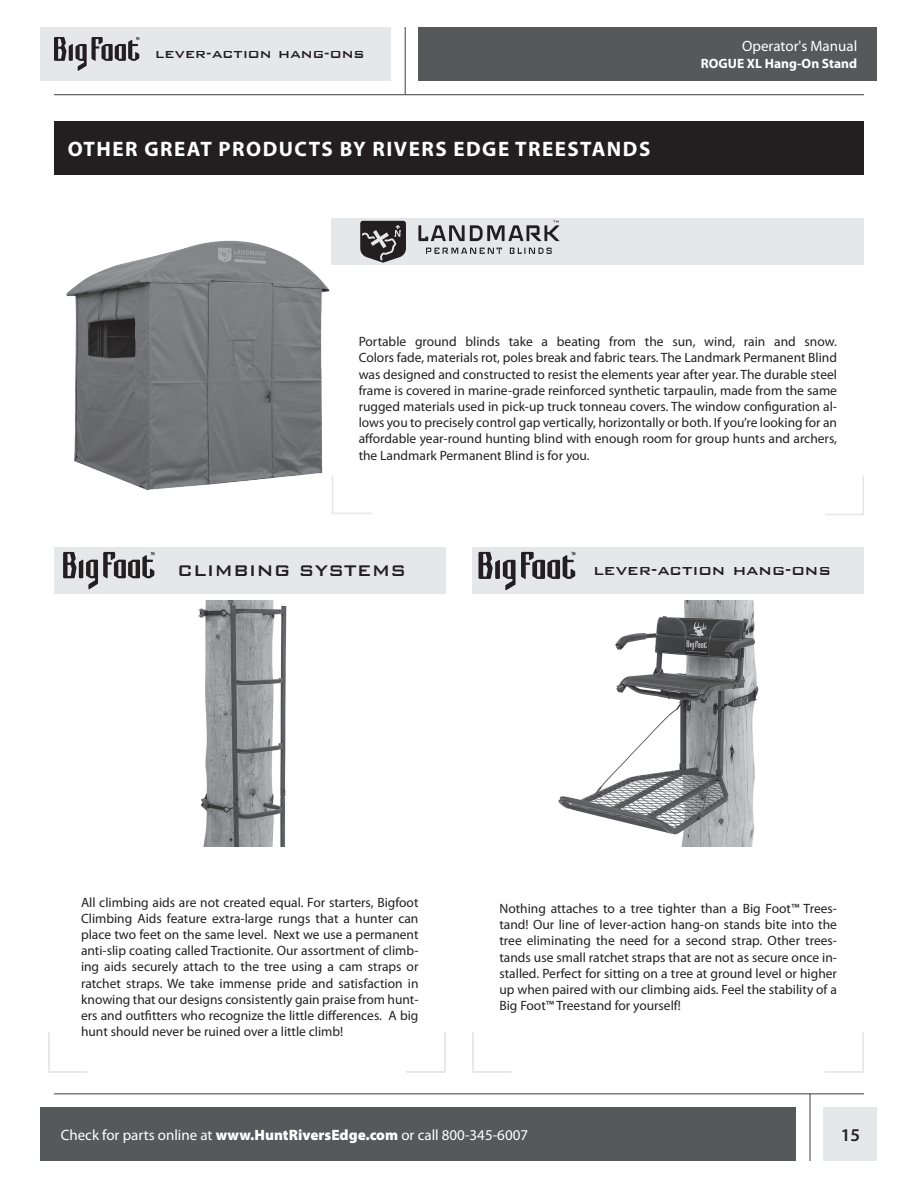
<style>
.page{position:relative;width:918px;height:1188px;background:#fff}
.page>*{position:absolute;margin:0;border:0;box-sizing:border-box;transform-origin:0 0}
.Heading_Left{font:700 21px "Myriad Pro";letter-spacing:.07em;color:#fff}
.t1{font:500 20.55px "Bank Gothic";color:#231f20}
.t2{font:500 18.9px "Bank Gothic";color:#231f20}
.t3{font:600 18px "Myriad Pro";color:#231f20}
.t4{font:500 16.65px "Bank Gothic";color:#231f20}
.t5{font:15px "Myriad Pro";color:#fff}
.t6{font:13.5px/16.2px "Myriad Pro";color:#231f20;text-align:justify}
.t7{font:700 13.5px "Myriad Pro";color:#fff}
.s1{font-weight:900}
</style>
<div class="page">
<div style="left:824px;top:1107px;width:54px;height:54px;background:#e6e7e9"></div>
<div style="left:40px;top:1107px;width:756px;height:54px;background:#57585a"></div>
<hr style="left:54px;top:1094px;width:810px;height:1px;background:#3e3e3f">
<hr style="left:810px;top:1094px;width:1px;height:67px;background:#3e3e3f">
<div style="left:418px;top:27px;width:460px;height:54px;background:#57585a"></div>
<hr style="left:54px;top:94px;width:810px;height:1px;background:#3e3e3f">
<hr style="left:405px;top:27px;width:1px;height:67px;background:#3e3e3f">
<div style="left:40px;top:27px;width:352px;height:54px;background:#e6e7e9"></div>
<svg style="left:54px;top:37px;width:85px;height:34px"></svg>
<svg style="left:825px;top:1032px;width:39px;height:41px"></svg>
<div style="left:54px;top:547px;width:392px;height:47px;background:#e6e7e9"></div>
<svg style="left:63px;top:552px;width:91px;height:37px"></svg>
<img style="left:198px;top:601px;width:89px;height:246px">
<div style="left:54px;top:122px;width:810px;height:54px;background:#231f20"></div>
<svg style="left:406px;top:1032px;width:40px;height:41px"></svg>
<div style="left:332px;top:218px;width:532px;height:47px;background:#e6e7e9"></div>
<svg style="left:825px;top:475px;width:39px;height:40px"></svg>
<svg style="left:48px;top:1032px;width:39px;height:41px"></svg>
<svg style="left:472px;top:1032px;width:40px;height:41px"></svg>
<svg style="left:510px;top:248px;width:42px;height:6px"></svg>
<svg style="left:426px;top:248px;width:76px;height:6px"></svg>
<svg style="left:418px;top:221px;width:141px;height:20px"></svg>
<svg style="left:361px;top:221px;width:45px;height:42px"></svg>
<img style="left:66px;top:218px;width:295px;height:296px">
<img style="left:558px;top:601px;width:201px;height:246px">
<div style="left:472px;top:547px;width:392px;height:47px;background:#e6e7e9"></div>
<svg style="left:479px;top:552px;width:96px;height:38px"></svg>
<p class="t4" style="left:155px;top:40px;width:211px">lever-action hang-ons</p>
<p class="Heading_Left" style="left:68px;top:136px;width:584px">OTHER GREAT PRODUCTS BY RIVERS EDGE TREESTANDS</p>
<p class="t5" style="left:742px;top:37px;width:117px">Operator's Manual</p>
<p class="t7" style="left:701px;top:55px;width:158px">ROGUE XL Hang-On Stand</p>
<p class="t6" style="left:359px;top:333px;width:480px">Portable ground blinds take a beating from the sun, wind, rain and snow.<br>Colors fade, materials rot, poles break and fabric tears. The Landmark Permanent Blind was designed and constructed to resist the elements year after year. The durable steel frame is covered in marine-grade reinforced synthetic tarpaulin, made from the same rugged materials used in pick-up truck tonneau covers. The window configuration al&shy;lows you to precisely control gap vertically, horizontally or both. If you’re looking for an affordable year-round hunting blind with enough room for group hunts and archers, the Landmark Permanent Blind is for you.</p>
<p class="t1" style="left:177px;top:554px;width:231px">CLIMBING SYSTEMS</p>
<p class="t2" style="left:593px;top:556px;width:239px">lever-action hang-ons</p>
<p class="t6" style="left:81px;top:894px;width:339px">All climbing aids are not created equal. For starters, Bigfoot Climbing Aids feature extra-large rungs that a hunter can place two feet on the same level. Next we use a permanent anti-slip coating called Tractionite. Our assortment of climb&shy;ing aids securely attach to the tree using a cam straps or ratchet straps. We take immense pride and satisfaction in knowing that our designs consistently gain praise from hunt&shy;ers and outfitters who recognize the little differences. A big hunt should never be ruined over a little climb!</p>
<p class="t6" style="left:500px;top:900px;width:339px">Nothing attaches to a tree tighter than a Big Foot™ Trees&shy;tand! Our line of lever-action hang-on stands bite into the tree eliminating the need for a second strap. Other trees&shy;tands use small ratchet straps that are not as secure once in&shy;stalled. Perfect for sitting on a tree at ground level or higher up when paired with our climbing aids. Feel the stability of a Big Foot™ Treestand for yourself!</p>
<p class="t5" style="left:61px;top:1125px;width:469px">Check for parts online at <span class="s1">www.HuntRiversEdge.com</span> or call 800-345-6007</p>
<h3 class="t3" style="left:841px;top:1123px;width:21px">15</h3>
</div>
